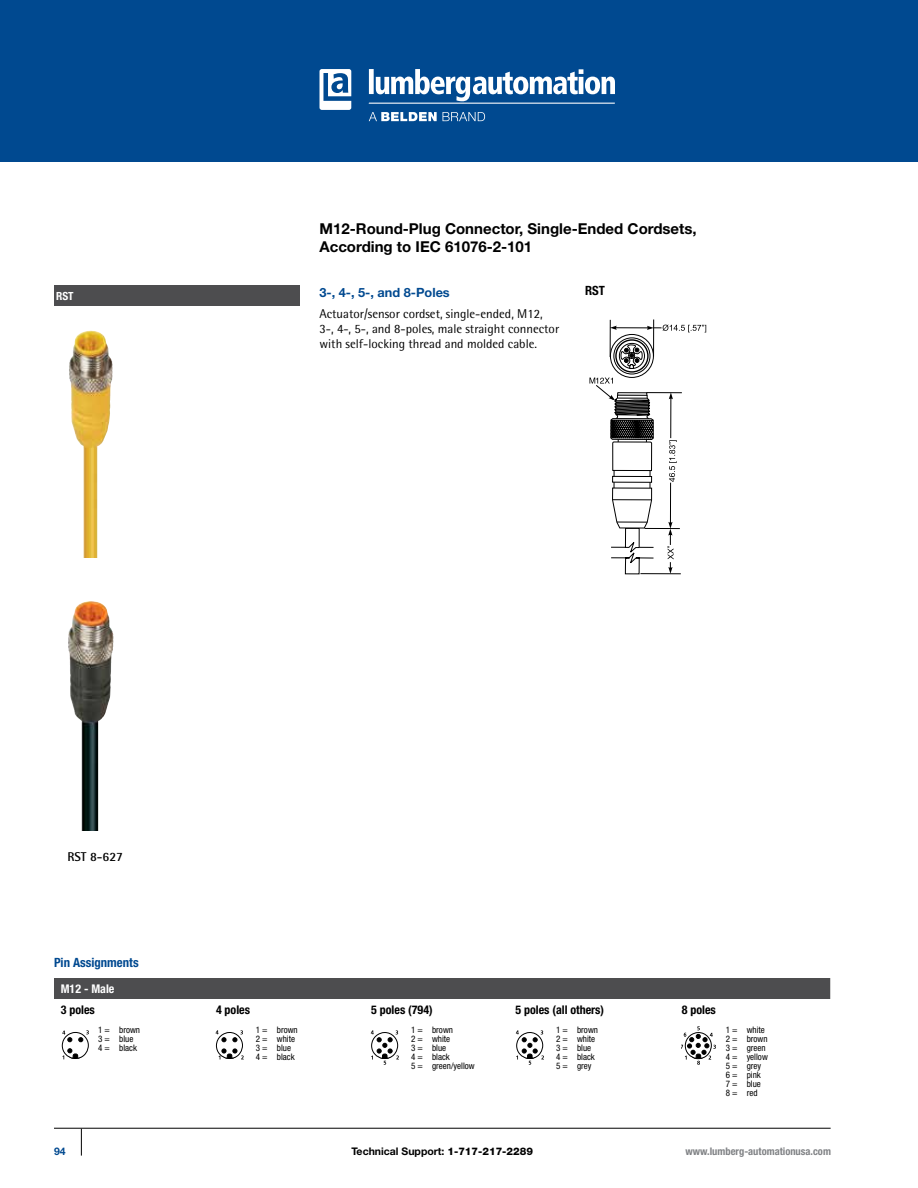
<style>
.page{position:relative;width:918px;height:1188px;background:#fff}
.page>*{position:absolute;margin:0;border:0;box-sizing:border-box;transform-origin:0 0}
.t1{font:700 15px/18px "Helvetica Neue";color:#000}
.t2{font:12.75px/15px "Rotis Semi Sans Std";color:#000}
.t3{font:700 12.75px "Helvetica Neue";color:#004990}
.t4{font:700 condensed 12.75px "Helvetica Neue LT";color:#004990}
.t5{font:700 12.75px "Rotis Semi Sans Std";color:#000}
.t6{font:700 condensed 12.75px "Helvetica Neue LT";color:#000}
.t7{font:700 condensed 12px "Helvetica Neue LT";color:#000}
.t8{font:700 condensed 12px "Helvetica Neue LT";color:#fff}
.t9{font:700 condensed 11.25px "Helvetica Neue LT";color:#fff}
.t10{font:700 10.5px "Helvetica Neue";color:#000}
.t11{font:700 condensed 10.5px "Helvetica Neue LT";color:#808285}
.t12{font:700 10.5px "Helvetica Neue";color:#004990}
.t13{font:condensed 9px/9px "Helvetica Neue LT";color:#000}
.s1{font-weight:800}
</style>
<div class="page">
<div style="left:0;top:0;width:918px;height:162px;background:#004990"></div>
<svg style="left:81px;top:1129px;width:1px;height:27px"></svg>
<hr style="left:54px;top:1128px;width:777px;height:1px;background:#000">
<img style="left:369px;top:112px;width:116px;height:9px">
<hr style="left:369px;top:103px;width:246px;height:1px;background:#fff">
<img style="left:320px;top:69px;width:31px;height:41px">
<img style="left:369px;top:69px;width:214px;height:25px">
<div style="left:54px;top:285px;width:245px;height:21px;background:#4d4d4f"></div>
<hr style="left:653px;top:320px;width:1px;height:37px;background:#000">
<hr style="left:610px;top:320px;width:1px;height:37px;background:#000">
<svg style="left:589px;top:325px;width:117px;height:249px"></svg>
<img style="left:69px;top:331px;width:21px;height:105px">
<img style="left:68px;top:601px;width:20px;height:73px">
<div style="left:54px;top:978px;width:776px;height:21px;background:#4d4d4f"></div>
<svg style="left:62px;top:1030px;width:27px;height:29px"></svg>
<svg style="left:216px;top:1030px;width:28px;height:30px"></svg>
<svg style="left:371px;top:1030px;width:28px;height:35px"></svg>
<svg style="left:516px;top:1030px;width:28px;height:35px"></svg>
<svg style="left:681px;top:1026px;width:35px;height:39px"></svg>
<h1 class="t1" style="left:320px;top:219px;width:379px">M12-Round-Plug Connector, Single-Ended Cordsets,<br>According to IEC 61076-2-101</h1>
<p class="t9" style="left:56px;top:289px;width:19px">RST</p>
<h2 class="t3" style="left:320px;top:284px;width:132px">3-, 4-, 5-, and 8-Poles</h2>
<h2 class="t2" style="left:320px;top:307px;width:241px">Actuator/sensor cordset, single-ended, M12,<br>3-, 4-, 5-, and 8-poles, male straight connector with self-locking thread and molded cable.</h2>
<h2 class="t6" style="left:585px;top:283px;width:21px">RST</h2>
<h2 class="t5" style="left:67px;top:849px;width:57px">RST 8-627</h2>
<h2 class="t4" style="left:54px;top:955px;width:86px">Pin Assignments</h2>
<h3 class="t8" style="left:61px;top:982px;width:55px">M12 - Male</h3>
<h3 class="t7" style="left:61px;top:1003px;width:36px">3 poles</h3>
<h3 class="t7" style="left:216px;top:1003px;width:36px">4 poles</h3>
<h3 class="t7" style="left:371px;top:1003px;width:63px">5 poles (794)</h3>
<h3 class="t7" style="left:515px;top:1003px;width:90px">5 poles (all others)</h3>
<h3 class="t7" style="left:682px;top:1003px;width:36px">8 poles</h3>
<p class="t13" style="left:98px;top:1025px;width:43px">1 = brown<br>3 = blue<br>4 = black</p>
<p class="t13" style="left:256px;top:1025px;width:43px">1 = brown<br>2 = white<br>3 = blue<br>4 = black</p>
<p class="t13" style="left:411px;top:1025px;width:65px">1 = brown<br>2 = white<br>3 = blue<br>4 = black<br>5 = green/yellow</p>
<p class="t13" style="left:556px;top:1025px;width:43px">1 = brown<br>2 = white<br>3 = blue<br>4 = black<br>5 = grey</p>
<p class="t13" style="left:726px;top:1025px;width:44px">1 = white<br>2 = brown<br>3 = green<br>4 = yellow<br>5 = grey<br>6 = pink<br>7 = blue<br>8 = red</p>
<p class="t12" style="left:54px;top:1145px;width:13px">94</p>
<p class="t10" style="left:351px;top:1145px;width:183px">Technical Support: <span class="s1">1-717-217-2289</span></p>
<p class="t11" style="left:685px;top:1145px;width:147px">www.lumberg-automationusa.com</p>
</div>
